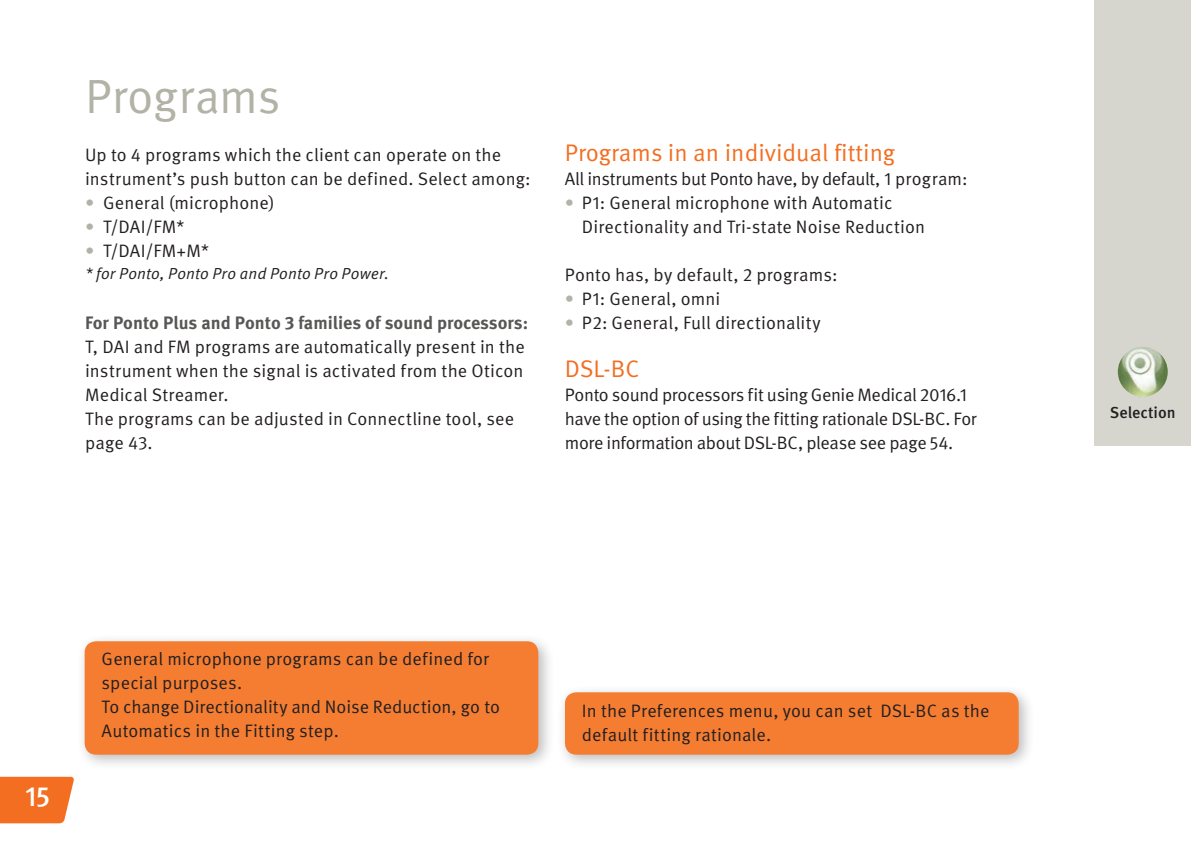
<style>
.page{position:relative;width:1191px;height:842px;background:#fff}
.page>*{position:absolute;margin:0;border:0;box-sizing:border-box;transform-origin:0 0}
.t1{font:48px "Meta Pro OM";color:#b2b2a7}
.t2{font:500 28px "Meta Pro OM";color:#fff}
.t3{font:24px "Meta Pro OM";color:#f36e21}
.t4{font:18px/24px "Meta Pro OM";letter-spacing:.005em;color:#231f20}
.t5{font:18px/24px "Meta Pro OM";letter-spacing:-.02em;color:#231f20}
.t6{font:700 18px "Meta Pro OM";color:#575855}
.t7{font:italic 16px "Meta Pro OM";letter-spacing:.01em;color:#231f20}
.t8{font:500 16px "Meta Pro OM";color:#231f20}
.s1{color:#b2b2a7}
</style>
<div class="page">
<div style="left:1094px;top:0;width:97px;height:446px;background:#d6d6cf"></div>
<svg style="left:0;top:777px;width:74px;height:46px;background:#f37730"></svg>
<div style="left:77px;top:633px;width:478px;height:138px;background:#231f20;opacity:.3"></div>
<div style="left:85px;top:641px;width:453px;height:114px;background:#f47d32;border-radius:11px"></div>
<img style="left:1117px;top:347px;width:50px;height:50px;border-radius:25px">
<div style="left:557px;top:684px;width:478px;height:87px;background:#231f20;opacity:.3"></div>
<div style="left:565px;top:692px;width:453px;height:63px;background:#f47d32;border-radius:11px"></div>
<h1 class="t1" style="left:85px;top:68px;width:197px">Programs</h1>
<p class="t4" style="left:85px;top:143px;width:447px">Up to 4 programs which the client can operate on the instrument’s push button can be defined. Select among:</p>
<p class="t4" style="left:85px;top:191px;width:191px"><span class="s1">•</span> General (microphone)</p>
<p class="t4" style="left:85px;top:215px;width:101px"><span class="s1">•</span> T/DAI/FM*</p>
<p class="t4" style="left:85px;top:239px;width:126px"><span class="s1">•</span> T/DAI/FM+M*</p>
<p class="t7" style="left:85px;top:264px;width:305px">* for Ponto, Ponto Pro and Ponto Pro Power.</p>
<p class="t6" style="left:85px;top:312px;width:444px">For Ponto Plus and Ponto 3 families of sound processors:</p>
<p class="t4" style="left:85px;top:335px;width:441px">T, DAI and FM programs are automatically present in the instrument when the signal is activated from the Oticon Medical Streamer.<br>The programs can be adjusted in Connectline tool, see page 43.</p>
<h3 class="t3" style="left:565px;top:139px;width:332px">Programs in an individual fitting</h3>
<p class="t5" style="left:565px;top:167px;width:404px">All instruments but Ponto have, by default, 1 program:</p>
<p class="t4" style="left:582px;top:191px;width:345px;text-indent:-17px"><span class="s1">•</span> P1: General microphone with Automatic<br>Directionality and Tri-state Noise Reduction</p>
<p class="t4" style="left:565px;top:263px;width:274px">Ponto has, by default, 2 programs:</p>
<p class="t4" style="left:565px;top:287px;width:157px"><span class="s1">•</span> P1: General, omni</p>
<p class="t4" style="left:565px;top:311px;width:257px"><span class="s1">•</span> P2: General, Full directionality</p>
<h3 class="t3" style="left:565px;top:355px;width:76px">DSL-BC</h3>
<p class="t5" style="left:565px;top:383px;width:413px">Ponto sound processors fit using Genie Medical 2016.1 have the option of using the fitting rationale DSL-BC. For more information about DSL-BC, please see page 54.</p>
<h2 class="t2" style="left:25px;top:779px;width:27px">15</h2>
<p class="t4" style="left:102px;top:647px;width:400px">General microphone programs can be defined for special purposes.<br>To change Directionality and Noise Reduction, go to Automatics in the Fitting step.</p>
<p class="t4" style="left:582px;top:699px;width:409px">In the Preferences menu, you can set DSL-BC as the default fitting rationale.</p>
<p class="t8" style="left:1109px;top:403px;width:67px">Selection</p>
</div>
